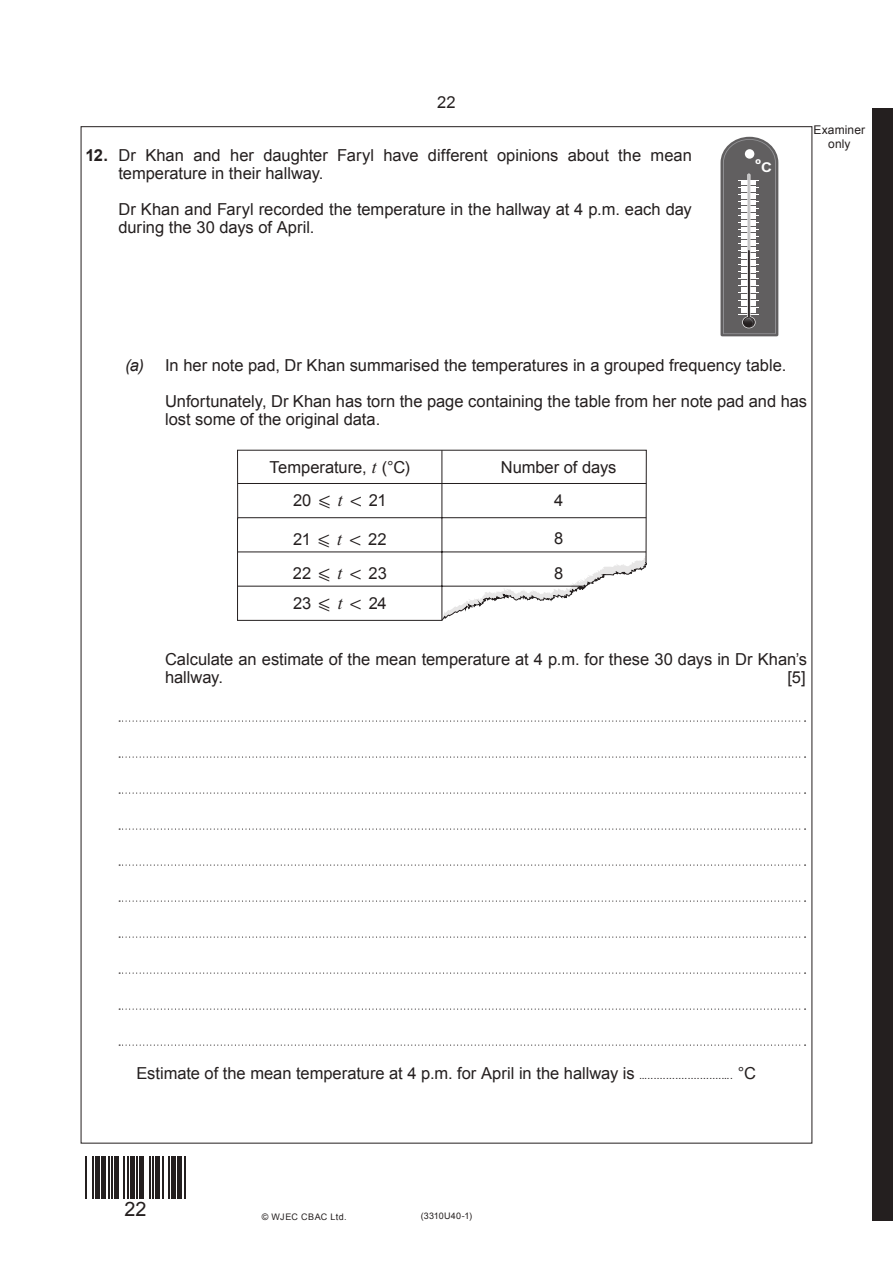
<style>
.page{position:relative;width:893px;height:1263px;background:#fff}
.page>*{position:absolute;margin:0;border:0;box-sizing:border-box;transform-origin:0 0}
.t1{font:19.8px "Arial";color:#241f1f}
.t2{font:16.5px/18px "Arial WGL";color:#241f1f}
.t3{font:700 13.5px "Arial WGL";color:#fff;scale:1.12 1}
.t4{font:12px/13.5px "Arial WGL";letter-spacing:.01em;color:#241f1f;text-align:center}
.t5{font:9px "Arial WGL";letter-spacing:.035em;color:#241f1f}
.s1{font-weight:700}
.s2{font-style:italic}
.s3{font-family:"Times NRMT Pro";font-style:italic;font-size:18px}
.s4{font-family:"Math Technical P01"}
.s5{font-weight:700;font-size:7.5px}
</style>
<div class="page">
<hr style="left:86px;top:1156px;width:1px;height:43px;background:#241f1f">
<hr style="left:92px;top:1156px;width:2px;height:43px;background:#241f1f">
<div style="left:95px;top:1156px;width:5px;height:43px;background:#241f1f"></div>
<div style="left:101px;top:1156px;width:5px;height:43px;background:#241f1f"></div>
<hr style="left:108px;top:1156px;width:1px;height:43px;background:#241f1f">
<hr style="left:111px;top:1156px;width:2px;height:43px;background:#241f1f">
<div style="left:114px;top:1156px;width:5px;height:43px;background:#241f1f"></div>
<hr style="left:124px;top:1156px;width:1px;height:43px;background:#241f1f">
<hr style="left:127px;top:1156px;width:1px;height:43px;background:#241f1f">
<div style="left:130px;top:1156px;width:5px;height:43px;background:#241f1f"></div>
<hr style="left:136px;top:1156px;width:2px;height:43px;background:#241f1f">
<hr style="left:140px;top:1156px;width:4px;height:43px;background:#241f1f">
<hr style="left:149px;top:1156px;width:2px;height:43px;background:#241f1f">
<hr style="left:152px;top:1156px;width:2px;height:43px;background:#241f1f">
<div style="left:155px;top:1156px;width:5px;height:43px;background:#241f1f"></div>
<hr style="left:162px;top:1156px;width:1px;height:43px;background:#241f1f">
<hr style="left:168px;top:1156px;width:2px;height:43px;background:#241f1f">
<div style="left:171px;top:1156px;width:5px;height:43px;background:#241f1f"></div>
<hr style="left:178px;top:1156px;width:4px;height:43px;background:#241f1f">
<hr style="left:184px;top:1156px;width:1px;height:43px;background:#241f1f">
<div style="left:873px;top:108px;width:20px;height:1112px;background:#241f1f"></div>
<svg style="left:720px;top:137px;width:58px;height:199px;background:#7e7c7d"></svg>
<div style="left:745px;top:149px;width:9px;height:10px;background:#fff;border-radius:50%"></div>
<svg style="left:237px;top:450px;width:410px;height:171px"></svg>
<svg style="left:443px;top:450px;width:140px;height:170px"></svg>
<hr style="left:238px;top:483px;width:408px;height:1px;background:#241f1f">
<hr style="left:238px;top:517px;width:408px;height:1px;background:#241f1f">
<hr style="left:238px;top:551px;width:408px;height:1px;background:#241f1f">
<hr style="left:238px;top:586px;width:348px;height:1px;background:#241f1f">
<hr style="left:442px;top:450px;width:1px;height:170px;background:#241f1f">
<svg style="left:119px;top:720px;width:686px;height:2px"></svg>
<svg style="left:119px;top:756px;width:686px;height:2px"></svg>
<svg style="left:119px;top:792px;width:686px;height:2px"></svg>
<svg style="left:119px;top:828px;width:686px;height:2px"></svg>
<svg style="left:119px;top:864px;width:686px;height:2px"></svg>
<svg style="left:119px;top:900px;width:686px;height:2px"></svg>
<svg style="left:119px;top:936px;width:686px;height:2px"></svg>
<svg style="left:119px;top:972px;width:686px;height:2px"></svg>
<svg style="left:119px;top:1008px;width:686px;height:2px"></svg>
<svg style="left:119px;top:1044px;width:686px;height:2px"></svg>
<p class="t2" style="left:437px;top:93px;width:20px">22</p>
<p class="t2" style="left:118px;top:146px;width:575px;text-indent:-33px"><span class="s1">12.</span> Dr Khan and her daughter Faryl have different opinions about the mean temperature in their hallway.</p>
<p class="t2" style="left:118px;top:200px;width:575px">Dr Khan and Faryl recorded the temperature in the hallway at 4 p.m. each day during the 30 days of April.</p>
<p class="t3" style="left:755px;top:157px;width:16px">ºC</p>
<p class="t4" style="left:813px;top:123px;width:53px">Examiner only</p>
<p class="t2" style="left:165px;top:348px;width:644px;line-height:36px;text-indent:-40px"><span class="s2">(a)</span> In her note pad, Dr Khan summarised the temperatures in a grouped frequency table.<br>Unfortunately, Dr Khan has torn the page containing the table from her note pad and has</p>
<p class="t2" style="left:165px;top:411px;width:217px">lost some of the original data.</p>
<p class="t2" style="left:270px;top:459px;width:142px">Temperature, <span class="s3">t</span> (°C)</p>
<p class="t2" style="left:501px;top:458px;width:117px">Number of days</p>
<p class="t2" style="left:293px;top:492px;width:95px">20 <span class="s4">X</span> <span class="s3">t</span> <span class="s4">~</span> 21</p>
<p class="t2" style="left:554px;top:491px;width:11px">4</p>
<p class="t2" style="left:293px;top:530px;width:95px">21 <span class="s4">X</span> <span class="s3">t</span> <span class="s4">~</span> 22</p>
<p class="t2" style="left:554px;top:530px;width:11px">8</p>
<p class="t2" style="left:293px;top:565px;width:96px">22 <span class="s4">X</span> <span class="s3">t</span> <span class="s4">~</span> 23</p>
<p class="t2" style="left:554px;top:564px;width:11px">8</p>
<p class="t2" style="left:293px;top:594px;width:95px">23 <span class="s4">X</span> <span class="s3">t</span> <span class="s4">~</span> 24</p>
<p class="t2" style="left:165px;top:650px;width:644px">Calculate an estimate of the mean temperature at 4 p.m. for these 30 days in Dr Khan’s hallway.</p>
<p class="t2" style="left:787px;top:668px;width:20px">[5]</p>
<p class="t2" style="left:136px;top:1064px;width:621px">Estimate of the mean temperature at 4 p.m. for April in the hallway is <span class="s5">…........................….</span> °C</p>
<p class="t1" style="left:125px;top:1196px;width:24px">22</p>
<p class="t5" style="left:262px;top:1210px;width:86px">© WJEC CBAC Ltd.</p>
<p class="t5" style="left:421px;top:1210px;width:53px">(3310U40-1)</p>
</div>
